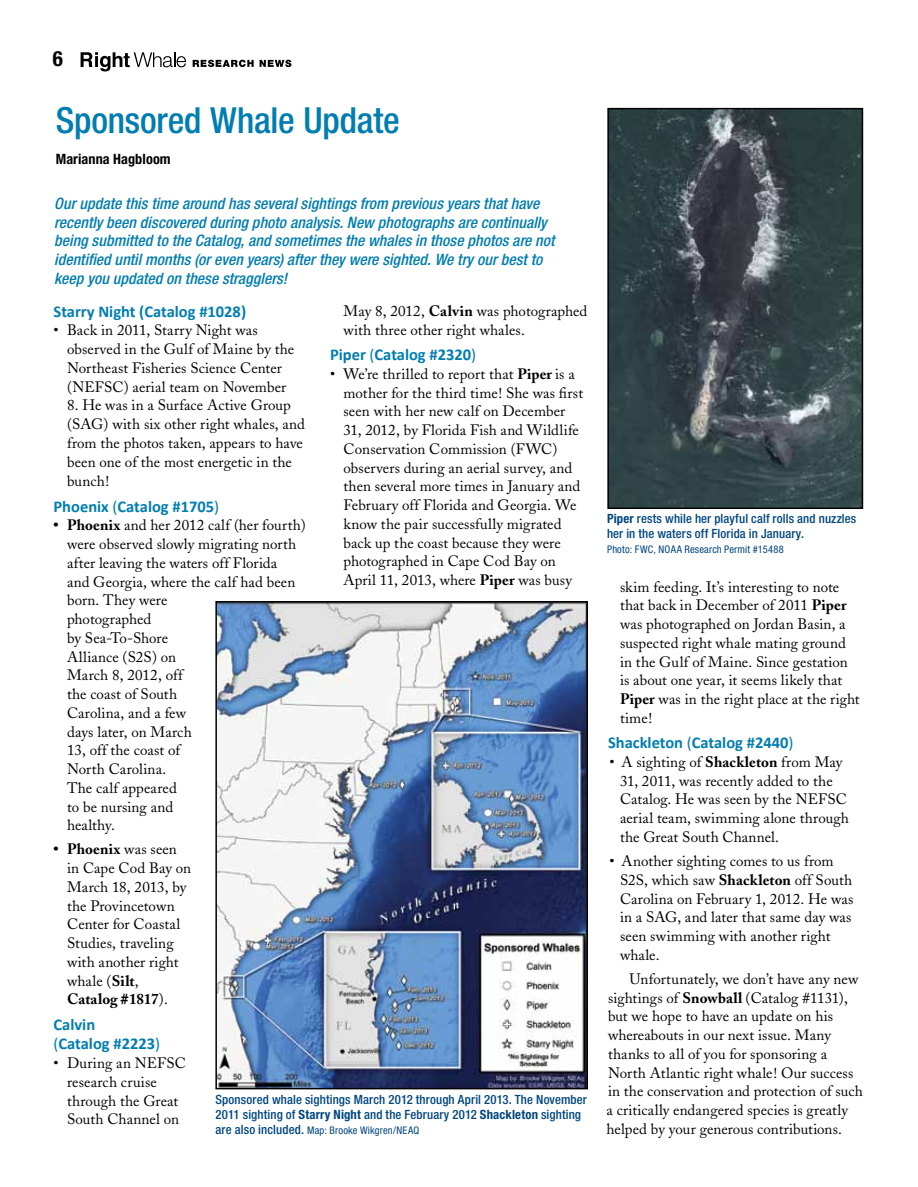
<style>
.page{position:relative;width:918px;height:1187px;background:#fff}
.page>*{position:absolute;margin:0;border:0;box-sizing:border-box;transform-origin:0 0}
.t1{font:500 condensed 36px "Helvetica Neue LT Std";letter-spacing:-.005em;color:#007db1}
.t2{font:700 condensed 21px "Helvetica Neue LT Std";color:#000}
.t3{font:700 16.5px/19.8px "Calibri";color:#007db1}
.t4{font:italic 500 condensed 15.75px/18.8px "Helvetica Neue LT Std";letter-spacing:.005em;color:#007db1}
.t5{font:15px/18.8px "Adobe Caslon";letter-spacing:.005em;color:#000}
.t6{font:700 condensed 14.25px "Helvetica Neue LT Std";letter-spacing:.005em;color:#000}
.t7{font:500 condensed 12.75px/15px "Helvetica Neue LT Std";letter-spacing:.01em;color:#00467f}
.t8{font:condensed 10.5px "Helvetica Neue LT Std";letter-spacing:.02em;color:#00467f}
.s1{font-weight:700}
.s2{font-weight:400}
.s3{font-weight:500;font-size:12.75px}
</style>
<div class="page">
<img style="left:218px;top:604px;width:367px;height:482px">
<div style="left:215px;top:601px;width:373px;height:488px;border:2px solid #000"></div>
<svg style="left:81px;top:52px;width:105px;height:19px"></svg>
<svg style="left:193px;top:60px;width:61px;height:7px"></svg>
<svg style="left:260px;top:60px;width:31px;height:7px"></svg>
<img style="left:610px;top:111px;width:250px;height:395px">
<div style="left:607px;top:108px;width:256px;height:401px;border:2px solid #000"></div>
<h2 class="t2" style="left:53px;top:46px;width:12px">6</h2>
<h1 class="t1" style="left:56px;top:99px;width:346px">Sponsored Whale Update</h1>
<p class="t6" style="left:56px;top:150px;width:117px">Marianna Hagbloom</p>
<p class="t4" style="left:54px;top:194px;width:502px">Our update this time around has several sightings from previous years that have recently been discovered during photo analysis. New photographs are continually being submitted to the Catalog, and sometimes the whales in those photos are not identified until months (or even years) after they were sighted. We try our best to keep you updated on these stragglers!</p>
<p class="t5" style="left:344px;top:302px;width:245px">May 8, 2012, <span class="s1">Calvin</span> was photographed with three other right whales.</p>
<p class="t3" style="left:330px;top:345px;width:148px">Piper <span class="s2">(</span>Catalog #2320<span class="s2">)</span></p>
<p class="t5" style="left:344px;top:364px;width:241px;text-indent:-14px">• We’re thrilled to report that <span class="s1">Piper</span> is a mother for the third time! She was first seen with her new calf on December 31, 2012, by Florida Fish and Wildlife Conservation Commission (FWC) observers during an aerial survey, and then several more times in January and February off Florida and Georgia. We know the pair successfully migrated back up the coast because they were photographed in Cape Cod Bay on April 11, 2013, where <span class="s1">Piper</span> was busy</p>
<p class="t3" style="left:54px;top:301px;width:194px">Starry Night (Catalog #1028)</p>
<p class="t5" style="left:67px;top:321px;width:229px;text-indent:-14px">• Back in 2011, Starry Night was observed in the Gulf of Maine by the Northeast Fisheries Science Center (NEFSC) aerial team on November</p>
<p class="t5" style="left:67px;top:396px;width:239px">8. He was in a Surface Active Group (SAG) with six other right whales, and from the photos taken, appears to have been one of the most energetic in the bunch!</p>
<p class="t3" style="left:54px;top:496px;width:167px">Phoenix <span class="s2">(</span>Catalog #1705<span class="s2">)</span></p>
<p class="t5" style="left:67px;top:516px;width:240px;text-indent:-14px"><span class="s1">• Phoenix</span> and her 2012 calf (her fourth) were observed slowly migrating north after leaving the waters off Florida<br>and Georgia, where the calf had been born. They were<br>photographed<br>by Sea-To-Shore<br>Alliance (S2S) on<br>March 8, 2012, off<br>the coast of South<br>Carolina, and a few<br>days later, on March<br>13, off the coast of<br>North Carolina.<br>The calf appeared<br>to be nursing and<br>healthy.</p>
<p class="t5" style="left:67px;top:840px;width:126px;text-indent:-14px"><span class="s1">• Phoenix</span> was seen in Cape Cod Bay on<br>March 18, 2013, by the Provincetown<br>Center for Coastal<br>Studies, traveling with another right whale (<span class="s1">Silt</span>,<br><span class="s1">Catalog #1817</span>).</p>
<p class="t3" style="left:54px;top:1014px;width:108px">Calvin<br><span class="s2">(</span>Catalog #2223<span class="s2">)</span></p>
<p class="t5" style="left:67px;top:1054px;width:121px;text-indent:-14px">• During an NEFSC research cruise through the Great<br>South Channel on</p>
<p class="t7" style="left:216px;top:1091px;width:373px">Sponsored whale sightings March 2012 through April 2013. The November<br>2011 sighting of <span class="s1">Starry Night</span> and the February 2012 <span class="s1">Shackleton</span> sighting</p>
<p class="t8" style="left:216px;top:1124px;width:205px"><span class="s3">are also included.</span> Map: Brooke Wikgren/NEAQ</p>
<p class="t7" style="left:607px;top:511px;width:251px"><span class="s1">Piper</span> rests while her playful calf rolls and nuzzles her in the waters off Florida in January.</p>
<p class="t8" style="left:607px;top:543px;width:178px">Photo: FWC, NOAA Research Permit #15488</p>
<p class="t5" style="left:620px;top:577px;width:241px">skim feeding. It’s interesting to note that back in December of 2011 <span class="s1">Piper </span>was photographed on Jordan Basin, a suspected right whale mating ground in the Gulf of Maine. Since gestation is about one year, it seems likely that <span class="s1">Piper</span> was in the right place at the right time!</p>
<p class="t3" style="left:608px;top:733px;width:187px">Shackleton <span class="s2">(</span>Catalog #2440<span class="s2">)</span></p>
<p class="t5" style="left:620px;top:753px;width:230px;text-indent:-10px">• A sighting of <span class="s1">Shackleton</span> from May<br>31, 2011, was recently added to the<br>Catalog. He was seen by the NEFSC aerial team, swimming alone through the Great South Channel.</p>
<p class="t5" style="left:620px;top:852px;width:235px;text-indent:-10px">• Another sighting comes to us from<br>S2S, which saw <span class="s1">Shackleton</span> off South<br>Carolina on February 1, 2012. He was in a SAG, and later that same day was seen swimming with another right whale.</p>
<p class="t5" style="left:607px;top:970px;width:258px;text-indent:23px">Unfortunately, we don’t have any new sightings of <span class="s1">Snowball</span> (Catalog #1131), but we hope to have an update on his whereabouts in our next issue. Many thanks to all of you for sponsoring a North Atlantic right whale! Our success in the conservation and protection of such a critically endangered species is greatly helped by your generous contributions.</p>
</div>
